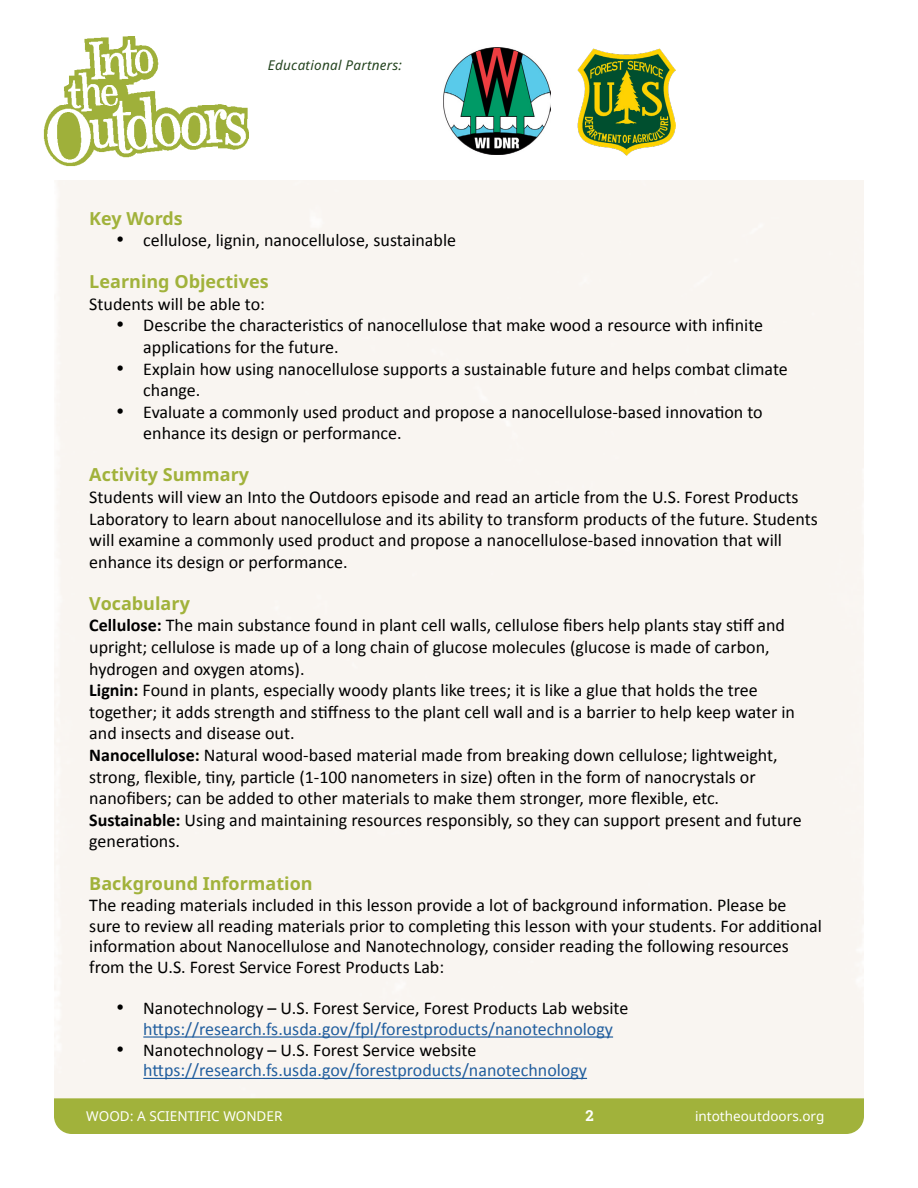
<style>
.page{position:relative;width:918px;height:1188px;background:#fff}
.page>*{position:absolute;margin:0;border:0;box-sizing:border-box;transform-origin:0 0}
.t1{font:18px/21.6px "Calibri";color:#000}
.t2{font:18px/20.7px "Calibri";color:#215e9e}
.t3{font:700 18px "Noto Sans";color:#a1b23b}
.t4{font:700 15px "Roboto Slab";color:#fff}
.t5{font:13.5px "Noto Sans";color:#fff}
.t6{font:italic 13.5px "Noto Sans";letter-spacing:.02em;color:#23431e}
.s1{font-weight:700}
.s2{color:#000}
</style>
<div class="page">
<img style="left:444px;top:48px;width:107px;height:107px">
<img style="left:577px;top:49px;width:99px;height:107px">
<hr style="left:143px;top:1036px;width:470px;height:2px;background:#215e9e">
<hr style="left:143px;top:1078px;width:444px;height:1px;background:#215e9e">
<div style="left:54px;top:1098px;width:810px;height:36px;background:#a1b23b"></div>
<img style="left:43px;top:37px;width:206px;height:130px">
<p class="t6" style="left:268px;top:55px;width:136px">Educational Partners:</p>
<p class="t3" style="left:89px;top:205px;width:95px">Key Words</p>
<p class="t1" style="left:116px;top:229px;width:341px">• cellulose, lignin, nanocellulose, sustainable</p>
<p class="t3" style="left:89px;top:269px;width:181px">Learning Objectives</p>
<p class="t1" style="left:89px;top:293px;width:177px">Students will be able to:</p>
<p class="t1" style="left:143px;top:314px;width:621px;text-indent:-27px">• Describe the characteristics of nanocellulose that make wood a resource with infinite applications for the future.</p>
<p class="t1" style="left:143px;top:357px;width:646px;text-indent:-27px">• Explain how using nanocellulose supports a sustainable future and helps combat climate change.</p>
<p class="t1" style="left:143px;top:401px;width:621px;text-indent:-27px">• Evaluate a commonly used product and propose a nanocellulose-based innovation to enhance its design or performance.</p>
<p class="t3" style="left:89px;top:462px;width:161px">Activity Summary</p>
<p class="t1" style="left:89px;top:486px;width:730px">Students will view an Into the Outdoors episode and read an article from the U.S. Forest Products Laboratory to learn about nanocellulose and its ability to transform products of the future. Students will examine a commonly used product and propose a nanocellulose-based innovation that will enhance its design or performance.</p>
<p class="t3" style="left:89px;top:591px;width:102px">Vocabulary</p>
<p class="t1" style="left:89px;top:614px;width:714px"><span class="s1">Cellulose:</span> The main substance found in plant cell walls, cellulose fibers help plants stay stiff and upright; cellulose is made up of a long chain of glucose molecules (glucose is made of carbon, hydrogen and oxygen atoms).<br><span class="s1">Lignin:</span> Found in plants, especially woody plants like trees; it is like a glue that holds the tree together; it adds strength and stiffness to the plant cell wall and is a barrier to help keep water in and insects and disease out.<br><span class="s1">Nanocellulose:</span> Natural wood-based material made from breaking down cellulose; lightweight, strong, flexible, tiny, particle (1-100 nanometers in size) often in the form of nanocrystals or nanofibers; can be added to other materials to make them stronger, more flexible, etc.<br><span class="s1">Sustainable:</span> Using and maintaining resources responsibly, so they can support present and future generations.</p>
<p class="t3" style="left:89px;top:871px;width:225px">Background Information</p>
<p class="t1" style="left:89px;top:894px;width:734px;line-height:20.7px">The reading materials included in this lesson provide a lot of background information. Please be sure to review all reading materials prior to completing this lesson with your students. For additional information about Nanocellulose and Nanotechnology, consider reading the following resources from the U.S. Forest Service Forest Products Lab:</p>
<p class="t2" style="left:143px;top:997px;width:487px;text-indent:-27px"><span class="s2">• Nanotechnology – U.S. Forest Service, Forest Products Lab website </span>https://research.fs.usda.gov/fpl/forestproducts/nanotechnology</p>
<p class="t2" style="left:143px;top:1039px;width:445px;text-indent:-27px"><span class="s2">• Nanotechnology – U.S. Forest Service website </span>https://research.fs.usda.gov/forestproducts/nanotechnology</p>
<p class="t5" style="left:86px;top:1107px;width:198px">WOOD: A SCIENTIFIC WONDER</p>
<p class="t4" style="left:585px;top:1105px;width:10px">2</p>
<p class="t5" style="left:695px;top:1107px;width:131px">intotheoutdoors.org</p>
</div>
